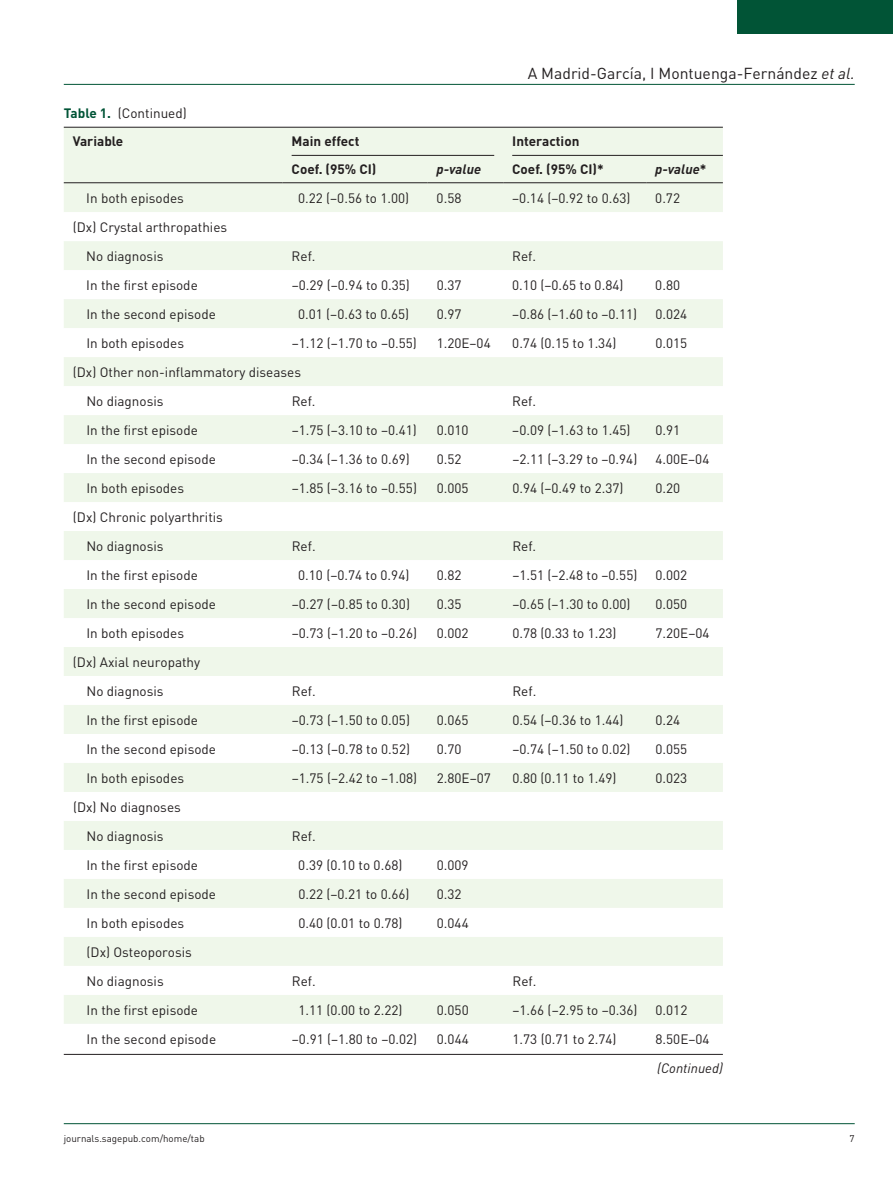
<style>
.page{position:relative;width:893px;height:1191px;background:#fff}
.page>*{position:absolute;margin:0;border:0;box-sizing:border-box;transform-origin:0 0}
.t1{font:15.75px "DIN";color:#231f20}
.t2{font:13.5px/29px "DIN";color:#231f20}
.t3{font:700 13.5px "DIN";color:#231f20}
.t4{font:italic 700 13.5px "DIN";color:#231f20}
.t5{font:italic 13.5px "DIN";color:#231f20}
.t6{font:9.75px "DIN";color:#231f20}
.s1{font-weight:700;color:#015436}
.s2{font-style:italic}
.s3{font-style:normal}
</style>
<div class="page">
<hr style="left:64px;top:84px;width:791px;height:1px;background:#015436">
<hr style="left:64px;top:1123px;width:791px;height:1px;background:#015436">
<div style="left:738px;top:0;width:155px;height:34px;background:#015436"></div>
<div style="left:64px;top:128px;width:659px;height:84px;background:#eff7ea"></div>
<svg style="left:64px;top:241px;width:659px;height:783px;fill:#eff7ea"></svg>
<hr style="left:64px;top:182px;width:219px;height:1px;background:#231f20">
<hr style="left:283px;top:182px;width:145px;height:1px;background:#231f20">
<hr style="left:428px;top:182px;width:75px;height:1px;background:#231f20">
<hr style="left:503px;top:182px;width:143px;height:1px;background:#231f20">
<hr style="left:646px;top:182px;width:77px;height:1px;background:#231f20">
<hr style="left:292px;top:155px;width:202px;height:1px;background:#231f20">
<hr style="left:512px;top:155px;width:211px;height:1px;background:#231f20">
<hr style="left:64px;top:127px;width:659px;height:1px;background:#231f20">
<hr style="left:64px;top:1054px;width:659px;height:1px;background:#231f20">
<p class="t2" style="left:64px;top:98px;width:125px"><span class="s1">Table 1.</span> (Continued)</p>
<p class="t1" style="left:528px;top:63px;width:328px">A Madrid-García, I Montuenga-Fernández <span class="s2">et al.</span></p>
<p class="t3" style="left:73px;top:132px;width:52px">Variable</p>
<p class="t3" style="left:292px;top:132px;width:69px">Main effect</p>
<p class="t3" style="left:512px;top:132px;width:69px">Interaction</p>
<p class="t3" style="left:292px;top:160px;width:86px">Coef. (95% CI)</p>
<p class="t4" style="left:437px;top:160px;width:46px">p-value</p>
<p class="t3" style="left:512px;top:160px;width:93px">Coef. (95% CI)*</p>
<p class="t4" style="left:655px;top:160px;width:53px">p-value<span class="s3">*</span></p>
<p class="t2" style="left:86px;top:183px;width:99px">In both episodes</p>
<p class="t2" style="left:298px;top:183px;width:113px">0.22 (−0.56 to 1.00)</p>
<p class="t2" style="left:437px;top:183px;width:26px">0.58</p>
<p class="t2" style="left:512px;top:183px;width:120px">−0.14 (−0.92 to 0.63)</p>
<p class="t2" style="left:655px;top:183px;width:26px">0.72</p>
<p class="t2" style="left:86px;top:212px;width:142px;text-indent:-14px">(Dx) Crystal arthropathies<br>No diagnosis</p>
<p class="t2" style="left:292px;top:241px;width:25px">Ref.</p>
<p class="t2" style="left:512px;top:241px;width:25px">Ref.</p>
<p class="t2" style="left:86px;top:270px;width:113px">In the first episode</p>
<p class="t2" style="left:292px;top:270px;width:120px">−0.29 (−0.94 to 0.35)</p>
<p class="t2" style="left:437px;top:270px;width:26px">0.37</p>
<p class="t2" style="left:512px;top:270px;width:113px">0.10 (−0.65 to 0.84)</p>
<p class="t2" style="left:655px;top:270px;width:26px">0.80</p>
<p class="t2" style="left:86px;top:299px;width:131px">In the second episode</p>
<p class="t2" style="left:298px;top:299px;width:113px">0.01 (−0.63 to 0.65)</p>
<p class="t2" style="left:437px;top:299px;width:26px">0.97</p>
<p class="t2" style="left:512px;top:299px;width:127px">−0.86 (−1.60 to −0.11)</p>
<p class="t2" style="left:655px;top:299px;width:33px">0.024</p>
<p class="t2" style="left:86px;top:328px;width:99px">In both episodes</p>
<p class="t2" style="left:292px;top:328px;width:127px">−1.12 (−1.70 to −0.55)</p>
<p class="t2" style="left:437px;top:328px;width:56px">1.20E–04</p>
<p class="t2" style="left:512px;top:328px;width:106px">0.74 (0.15 to 1.34)</p>
<p class="t2" style="left:655px;top:328px;width:33px">0.015</p>
<p class="t2" style="left:86px;top:357px;width:216px;text-indent:-14px">(Dx) Other non-inflammatory diseases<br>No diagnosis</p>
<p class="t2" style="left:292px;top:386px;width:25px">Ref.</p>
<p class="t2" style="left:512px;top:386px;width:25px">Ref.</p>
<p class="t2" style="left:86px;top:415px;width:113px">In the first episode</p>
<p class="t2" style="left:292px;top:415px;width:127px">−1.75 (−3.10 to −0.41)</p>
<p class="t2" style="left:437px;top:415px;width:33px">0.010</p>
<p class="t2" style="left:512px;top:415px;width:120px">−0.09 (−1.63 to 1.45)</p>
<p class="t2" style="left:655px;top:415px;width:26px">0.91</p>
<p class="t2" style="left:86px;top:444px;width:131px">In the second episode</p>
<p class="t2" style="left:292px;top:444px;width:120px">−0.34 (−1.36 to 0.69)</p>
<p class="t2" style="left:437px;top:444px;width:26px">0.52</p>
<p class="t2" style="left:512px;top:444px;width:127px">−2.11 (−3.29 to −0.94)</p>
<p class="t2" style="left:655px;top:444px;width:56px">4.00E–04</p>
<p class="t2" style="left:86px;top:473px;width:99px">In both episodes</p>
<p class="t2" style="left:292px;top:473px;width:127px">−1.85 (−3.16 to −0.55)</p>
<p class="t2" style="left:437px;top:473px;width:33px">0.005</p>
<p class="t2" style="left:512px;top:473px;width:113px">0.94 (−0.49 to 2.37)</p>
<p class="t2" style="left:655px;top:473px;width:26px">0.20</p>
<p class="t2" style="left:86px;top:502px;width:138px;text-indent:-14px">(Dx) Chronic polyarthritis<br>No diagnosis</p>
<p class="t2" style="left:292px;top:531px;width:25px">Ref.</p>
<p class="t2" style="left:512px;top:531px;width:25px">Ref.</p>
<p class="t2" style="left:86px;top:560px;width:113px">In the first episode</p>
<p class="t2" style="left:298px;top:560px;width:113px">0.10 (−0.74 to 0.94)</p>
<p class="t2" style="left:437px;top:560px;width:26px">0.82</p>
<p class="t2" style="left:512px;top:560px;width:127px">−1.51 (−2.48 to −0.55)</p>
<p class="t2" style="left:655px;top:560px;width:33px">0.002</p>
<p class="t2" style="left:86px;top:589px;width:131px">In the second episode</p>
<p class="t2" style="left:292px;top:589px;width:120px">−0.27 (−0.85 to 0.30)</p>
<p class="t2" style="left:437px;top:589px;width:26px">0.35</p>
<p class="t2" style="left:512px;top:589px;width:120px">−0.65 (−1.30 to 0.00)</p>
<p class="t2" style="left:655px;top:589px;width:33px">0.050</p>
<p class="t2" style="left:86px;top:618px;width:99px">In both episodes</p>
<p class="t2" style="left:292px;top:618px;width:127px">−0.73 (−1.20 to −0.26)</p>
<p class="t2" style="left:437px;top:618px;width:33px">0.002</p>
<p class="t2" style="left:512px;top:618px;width:106px">0.78 (0.33 to 1.23)</p>
<p class="t2" style="left:655px;top:618px;width:56px">7.20E–04</p>
<p class="t2" style="left:86px;top:647px;width:115px;text-indent:-14px">(Dx) Axial neuropathy<br>No diagnosis</p>
<p class="t2" style="left:292px;top:676px;width:25px">Ref.</p>
<p class="t2" style="left:512px;top:676px;width:25px">Ref.</p>
<p class="t2" style="left:86px;top:705px;width:113px">In the first episode</p>
<p class="t2" style="left:292px;top:705px;width:120px">−0.73 (−1.50 to 0.05)</p>
<p class="t2" style="left:437px;top:705px;width:33px">0.065</p>
<p class="t2" style="left:512px;top:705px;width:113px">0.54 (−0.36 to 1.44)</p>
<p class="t2" style="left:655px;top:705px;width:26px">0.24</p>
<p class="t2" style="left:86px;top:734px;width:131px">In the second episode</p>
<p class="t2" style="left:292px;top:734px;width:120px">−0.13 (−0.78 to 0.52)</p>
<p class="t2" style="left:437px;top:734px;width:26px">0.70</p>
<p class="t2" style="left:512px;top:734px;width:120px">−0.74 (−1.50 to 0.02)</p>
<p class="t2" style="left:655px;top:734px;width:33px">0.055</p>
<p class="t2" style="left:87px;top:763px;width:99px">In both episodes</p>
<p class="t2" style="left:292px;top:763px;width:127px">−1.75 (−2.42 to −1.08)</p>
<p class="t2" style="left:437px;top:763px;width:56px">2.80E–07</p>
<p class="t2" style="left:512px;top:763px;width:106px">0.80 (0.11 to 1.49)</p>
<p class="t2" style="left:655px;top:763px;width:33px">0.023</p>
<p class="t2" style="left:73px;top:792px;width:109px;text-align:center">(Dx) No diagnoses<br>No diagnosis</p>
<p class="t2" style="left:292px;top:821px;width:25px">Ref.</p>
<p class="t2" style="left:87px;top:850px;width:113px">In the first episode</p>
<p class="t2" style="left:298px;top:850px;width:106px">0.39 (0.10 to 0.68)</p>
<p class="t2" style="left:437px;top:850px;width:33px">0.009</p>
<p class="t2" style="left:87px;top:879px;width:131px">In the second episode</p>
<p class="t2" style="left:298px;top:879px;width:113px">0.22 (−0.21 to 0.66)</p>
<p class="t2" style="left:437px;top:879px;width:26px">0.32</p>
<p class="t2" style="left:87px;top:908px;width:99px">In both episodes</p>
<p class="t2" style="left:298px;top:908px;width:106px">0.40 (0.01 to 0.78)</p>
<p class="t2" style="left:437px;top:908px;width:33px">0.044</p>
<p class="t2" style="left:87px;top:937px;width:107px">(Dx) Osteoporosis<br>No diagnosis</p>
<p class="t2" style="left:292px;top:966px;width:25px">Ref.</p>
<p class="t2" style="left:512px;top:966px;width:25px">Ref.</p>
<p class="t2" style="left:87px;top:995px;width:113px">In the first episode</p>
<p class="t2" style="left:298px;top:995px;width:106px">1.11 (0.00 to 2.22)</p>
<p class="t2" style="left:437px;top:995px;width:33px">0.050</p>
<p class="t2" style="left:512px;top:995px;width:127px">−1.66 (−2.95 to −0.36)</p>
<p class="t2" style="left:656px;top:995px;width:33px">0.012</p>
<p class="t2" style="left:87px;top:1024px;width:131px">In the second episode</p>
<p class="t2" style="left:292px;top:1024px;width:127px">−0.91 (−1.80 to −0.02)</p>
<p class="t2" style="left:437px;top:1024px;width:33px">0.044</p>
<p class="t2" style="left:512px;top:1024px;width:106px">1.73 (0.71 to 2.74)</p>
<p class="t2" style="left:656px;top:1024px;width:56px">8.50E–04</p>
<p class="t5" style="left:657px;top:1059px;width:67px">(Continued)</p>
<p class="t6" style="left:64px;top:1132px;width:142px">journals.sagepub.com/home/tab</p>
<p class="t6" style="left:850px;top:1132px;width:7px">7</p>
</div>
